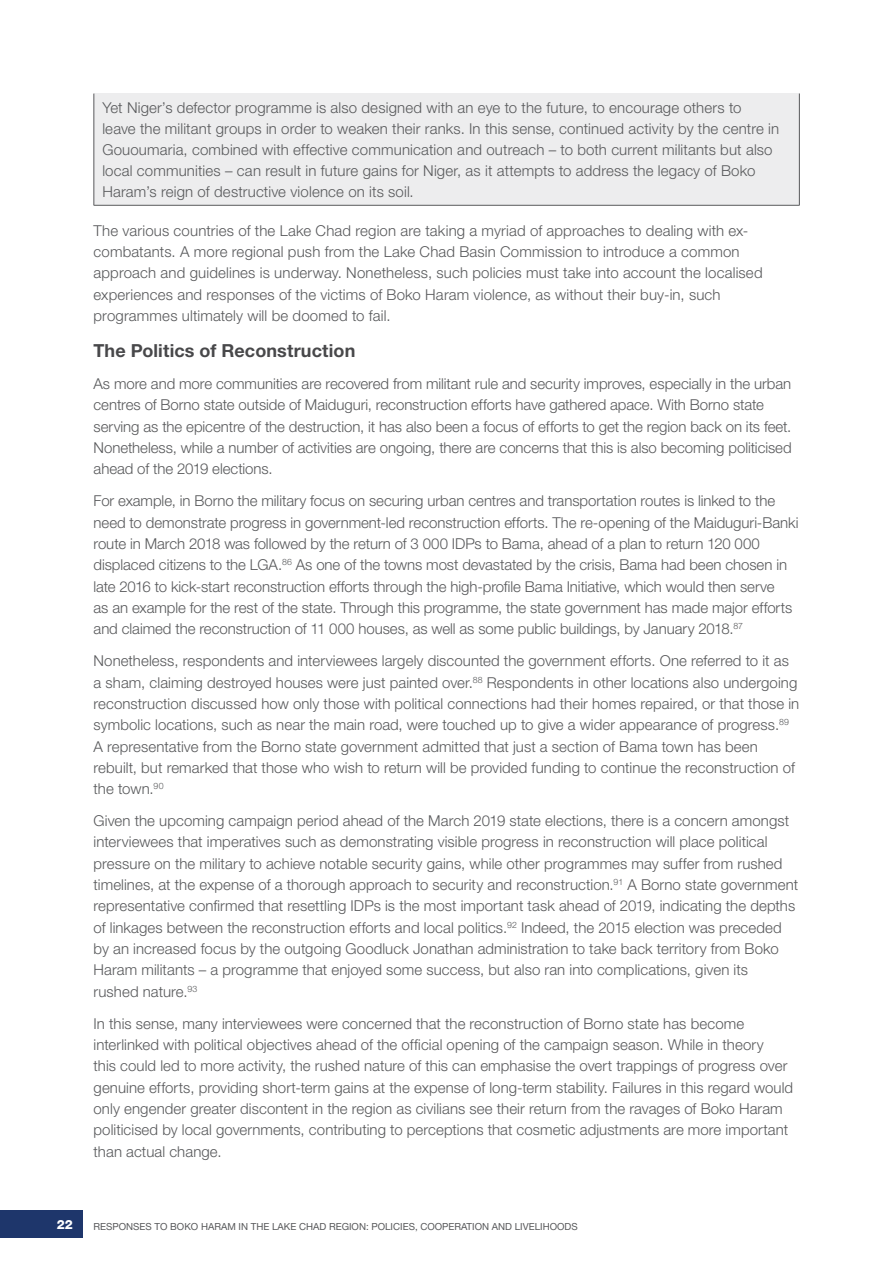
<style>
.page{position:relative;width:893px;height:1263px;background:#fff}
.page>*{position:absolute;margin:0;border:0;box-sizing:border-box;transform-origin:0 0}
.t1{font:700 18px "Helvetica Neue LT Std";letter-spacing:.005em;color:#48484a}
.t2{font:300 15px/21.3px "Helvetica Neue LT Std";letter-spacing:.005em;color:#58595b}
.t3{font:800 12.75px "Helvetica Neue LT Std";color:#fff}
.t4{font:9.75px "Helvetica Neue LT Std";color:#58595b}
</style>
<div class="page">
<div style="left:0;top:1210px;width:82px;height:27px;background:#1e366b"></div>
<div style="left:94px;top:94px;width:705px;height:111px;background:#ededee"></div>
<hr style="left:94px;top:94px;width:1px;height:111px;background:#58595b">
<hr style="left:799px;top:94px;width:1px;height:111px;background:#58595b">
<hr style="left:94px;top:205px;width:706px;height:1px;background:#58595b">
<p class="t2" style="left:102px;top:97px;width:678px">Yet Niger’s defector programme is also designed with an eye to the future, to encourage others to<br>leave the militant groups in order to weaken their ranks. In this sense, continued activity by the centre in Gououmaria, combined with effective communication and outreach – to both current militants but also local communities – can result in future gains for Niger, as it attempts to address the legacy of Boko Haram’s reign of destructive violence on its soil.</p>
<p class="t2" style="left:94px;top:219px;width:671px">The various countries of the Lake Chad region are taking a myriad of approaches to dealing with ex&shy;combatants. A more regional push from the Lake Chad Basin Commission to introduce a common approach and guidelines is underway. Nonetheless, such policies must take into account the localised experiences and responses of the victims of Boko Haram violence, as without their buy-in, such programmes ultimately will be doomed to fail.</p>
<p class="t1" style="left:94px;top:339px;width:263px">The Politics of Reconstruction</p>
<p class="t2" style="left:94px;top:373px;width:700px">As more and more communities are recovered from militant rule and security improves, especially in the urban centres of Borno state outside of Maiduguri, reconstruction efforts have gathered apace. With Borno state serving as the epicentre of the destruction, it has also been a focus of efforts to get the region back on its feet.<br>Nonetheless, while a number of activities are ongoing, there are concerns that this is also becoming politicised ahead of the 2019 elections.</p>
<p class="t2" style="left:94px;top:490px;width:706px">For example, in Borno the military focus on securing urban centres and transportation routes is linked to the need to demonstrate progress in government-led reconstruction efforts. The re-opening of the Maiduguri-Banki route in March 2018 was followed by the return of 3 000 IDPs to Bama, ahead of a plan to return 120 000 displaced citizens to the LGA.<sup>86</sup> As one of the towns most devastated by the crisis, Bama had been chosen in late 2016 to kick-start reconstruction efforts through the high-profile Bama Initiative, which would then serve<br>as an example for the rest of the state. Through this programme, the state government has made major efforts and claimed the reconstruction of 11 000 houses, as well as some public buildings, by January 2018.<sup>87</sup></p>
<p class="t2" style="left:94px;top:650px;width:707px">Nonetheless, respondents and interviewees largely discounted the government efforts. One referred to it as a sham, claiming destroyed houses were just painted over.<sup>88</sup> Respondents in other locations also undergoing reconstruction discussed how only those with political connections had their homes repaired, or that those in symbolic locations, such as near the main road, were touched up to give a wider appearance of progress.<sup>89<br></sup>A representative from the Borno state government admitted that just a section of Bama town has been rebuilt, but remarked that those who wish to return will be provided funding to continue the reconstruction of the town.<sup>90</sup></p>
<p class="t2" style="left:94px;top:810px;width:706px">Given the upcoming campaign period ahead of the March 2019 state elections, there is a concern amongst interviewees that imperatives such as demonstrating visible progress in reconstruction will place political pressure on the military to achieve notable security gains, while other programmes may suffer from rushed timelines, at the expense of a thorough approach to security and reconstruction.<sup>91</sup> A Borno state government representative confirmed that resettling IDPs is the most important task ahead of 2019, indicating the depths of linkages between the reconstruction efforts and local politics.<sup>92</sup> Indeed, the 2015 election was preceded by an increased focus by the outgoing Goodluck Jonathan administration to take back territory from Boko Haram militants – a programme that enjoyed some success, but also ran into complications, given its<br>rushed nature.<sup>93</sup></p>
<p class="t2" style="left:94px;top:1012px;width:701px">In this sense, many interviewees were concerned that the reconstruction of Borno state has become interlinked with political objectives ahead of the official opening of the campaign season. While in theory<br>this could led to more activity, the rushed nature of this can emphasise the overt trappings of progress over genuine efforts, providing short-term gains at the expense of long-term stability. Failures in this regard would only engender greater discontent in the region as civilians see their return from the ravages of Boko Haram politicised by local governments, contributing to perceptions that cosmetic adjustments are more important than actual change.</p>
<p class="t3" style="left:57px;top:1216px;width:18px">22</p>
<p class="t4" style="left:94px;top:1221px;width:486px">RESPONSES TO BOKO HARAM IN THE LAKE CHAD REGION: POLICIES, COOPERATION AND LIVELIHOODS</p>
</div>
